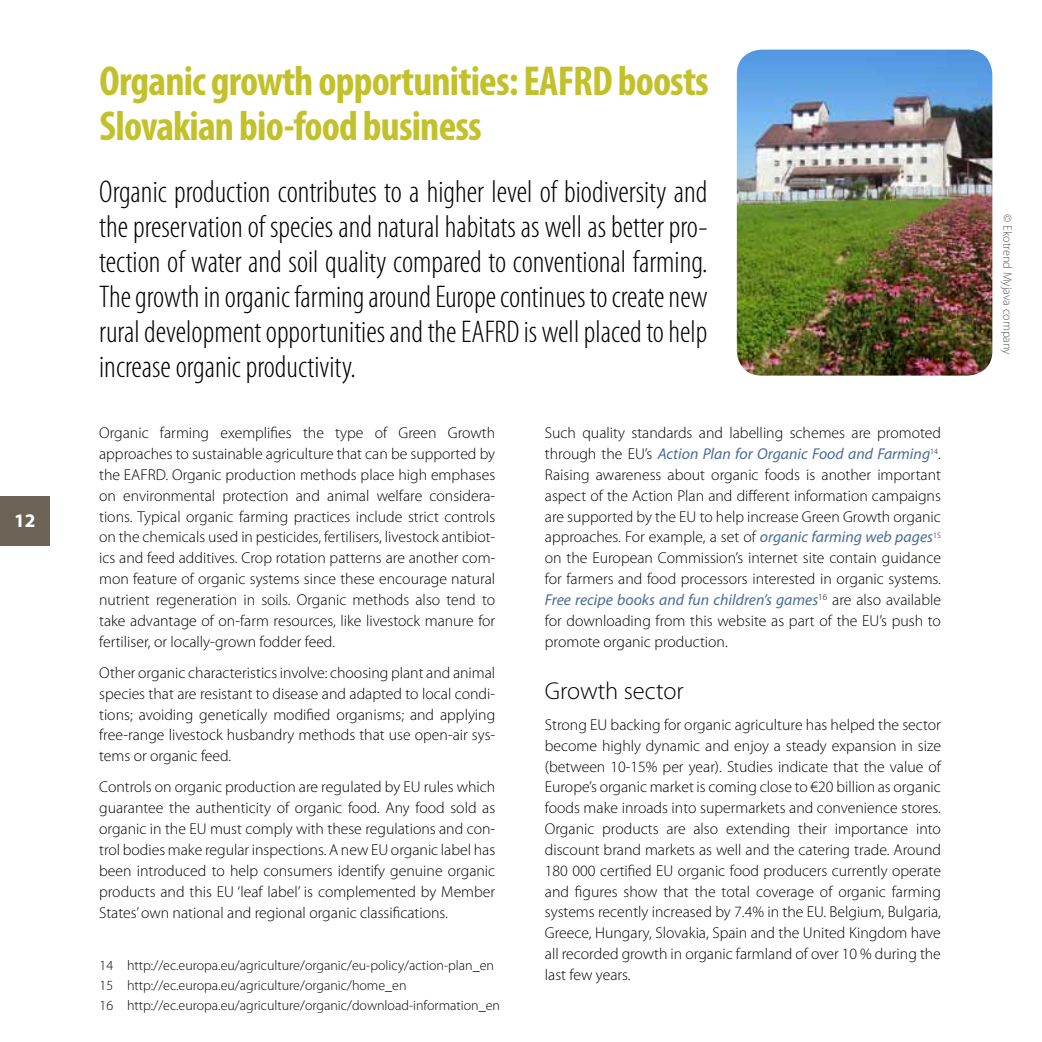
<style>
.page{position:relative;width:1042px;height:1042px;background:#fff}
.page>*{position:absolute;margin:0;border:0;box-sizing:border-box;transform-origin:0 0}
.t1{font:700 condensed 42px/45.5px "Myriad Pro";letter-spacing:-.02em;color:#c2c12b}
.t2{font:300 condensed 31.5px/35px "Myriad Pro";color:#000;text-align:justify}
.t3{font:300 24.5px "Myriad Pro";color:#000}
.t4{font:700 19.25px "Myriad Pro";color:#fff}
.t5{font:300 15.75px/20.8px "Myriad Pro";color:#000;text-align:justify}
.t6{font:300 14px/20.3px "Myriad Pro";color:#000}
.t7{font:300 12.25px "Myriad Pro";color:#58595b}
.s1{font-weight:400;font-style:italic;color:#496c99}
</style>
<div class="page">
<img style="left:737px;top:50px;width:255px;height:326px">
<div style="left:0;top:496px;width:50px;height:50px;background:#6c6356"></div>
<p class="t4" style="left:14px;top:508px;width:23px">12</p>
<h1 class="t1" style="left:100px;top:57px;width:611px">Organic growth opportunities: EAFRD boosts<br>Slovakian bio-food business</h1>
<p class="t2" style="left:99px;top:174px;width:610px">Organic production contributes to a higher level of biodiversity and the preservation of species and natural habitats as well as better pro&shy;tection of water and soil quality compared to conventional farming.<br>The growth in organic farming around Europe continues to create new rural development opportunities and the EAFRD is well placed to help increase organic productivity.</p>
<p class="t5" style="left:99px;top:423px;width:398px">Organic farming exemplifies the type of Green Growth approaches to sustainable agriculture that can be supported by the EAFRD. Organic production methods place high emphases on environmental protection and animal welfare considera&shy;tions. Typical organic farming practices include strict controls on the chemicals used in pesticides, fertilisers, livestock antibiot&shy;ics and feed additives. Crop rotation patterns are another com&shy;mon feature of organic systems since these encourage natural nutrient regeneration in soils. Organic methods also tend to take advantage of on-farm resources, like livestock manure for fertiliser, or locally-grown fodder feed.</p>
<p class="t5" style="left:99px;top:662px;width:398px">Other organic characteristics involve: choosing plant and animal species that are resistant to disease and adapted to local condi&shy;tions; avoiding genetically modified organisms; and applying free-range livestock husbandry methods that use open-air sys&shy;tems or organic feed.</p>
<p class="t5" style="left:99px;top:777px;width:398px">Controls on organic production are regulated by EU rules which guarantee the authenticity of organic food. Any food sold as organic in the EU must comply with these regulations and con&shy;trol bodies make regular inspections. A new EU organic label has been introduced to help consumers identify genuine organic products and this EU ‘leaf label’ is complemented by Member States’ own national and regional organic classifications.</p>
<p class="t6" style="left:100px;top:955px;width:402px">14 http://ec.europa.eu/agriculture/organic/eu-policy/action-plan_en<br>15 http://ec.europa.eu/agriculture/organic/home_en<br>16 http://ec.europa.eu/agriculture/organic/download-information_en</p>
<p class="t5" style="left:545px;top:423px;width:398px">Such quality standards and labelling schemes are promoted through the EU’s <span class="s1">Action Plan for Organic Food and Farming</span><sup>14</sup>.<br>Raising awareness about organic foods is another important aspect of the Action Plan and different information campaigns are supported by the EU to help increase Green Growth organic approaches. For example, a set of <span class="s1">organic farming web pages</span><sup>15 </sup>on the European Commission’s internet site contain guidance for farmers and food processors interested in organic systems.<br><span class="s1">Free recipe books and fun children’s games</span><sup>16</sup> are also available for downloading from this website as part of the EU’s push to promote organic production.</p>
<h3 class="t3" style="left:545px;top:677px;width:140px">Growth sector</h3>
<p class="t5" style="left:545px;top:714px;width:398px">Strong EU backing for organic agriculture has helped the sector become highly dynamic and enjoy a steady expansion in size (between 10-15% per year). Studies indicate that the value of Europe’s organic market is coming close to €20 billion as organic foods make inroads into supermarkets and convenience stores.<br>Organic products are also extending their importance into discount brand markets as well and the catering trade. Around 180 000 certified EU organic food producers currently operate and figures show that the total coverage of organic farming systems recently increased by 7.4% in the EU. Belgium, Bulgaria, Greece, Hungary, Slovakia, Spain and the United Kingdom have all recorded growth in organic farmland of over 10 % during the last few years.</p>
<p class="t7" style="left:1014px;top:214px;width:142px;rotate:90deg">© Ekotrend Myjava company</p>
</div>
